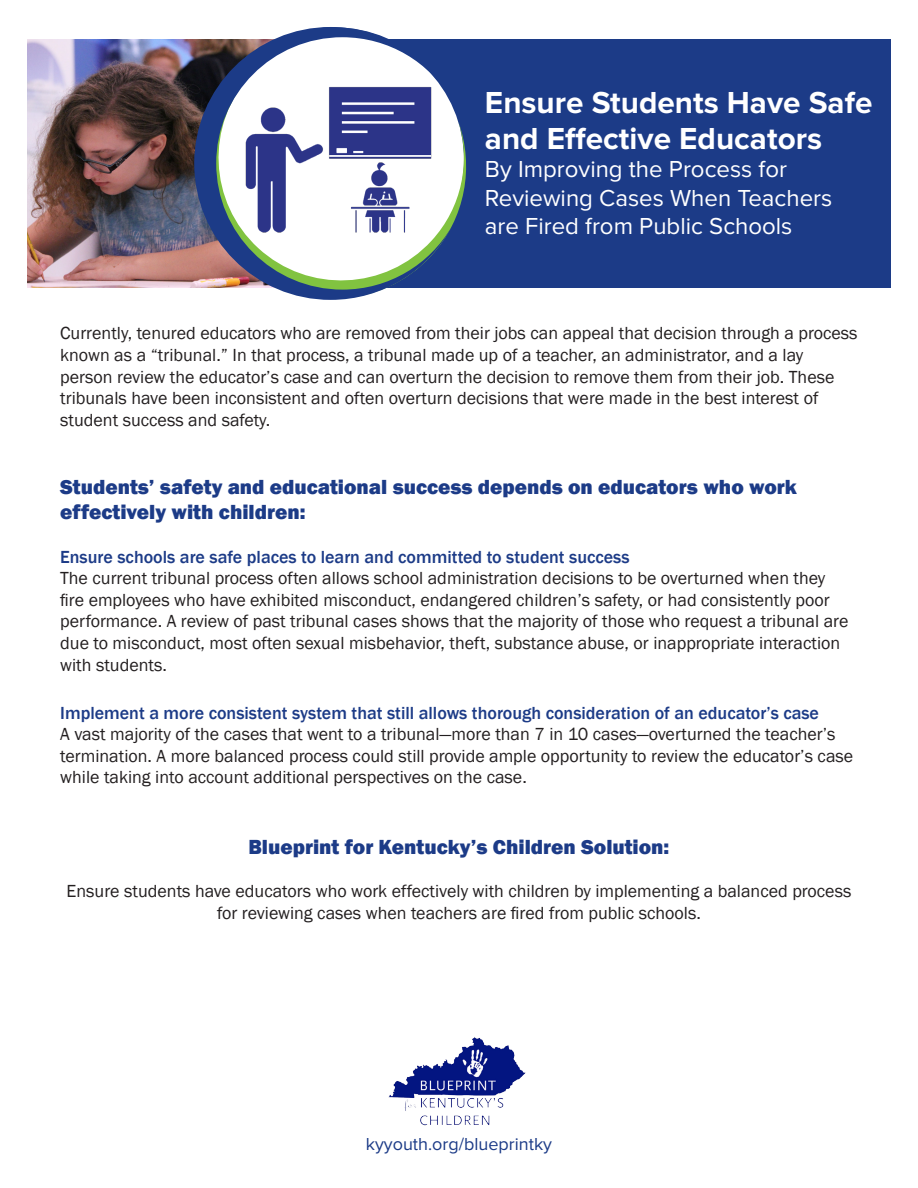
<style>
.page{position:relative;width:918px;height:1188px;background:#fff}
.page>*{position:absolute;margin:0;border:0;box-sizing:border-box;transform-origin:0 0}
.t1{font:700 31.5px/36px "Proxima Nova";color:#fff}
.t2{font:24px/28.5px "Proxima Nova";color:#fff}
.t3{font:800 21px/25.2px "Franklin Gothic";color:#1c3b87}
.t4{font:18px/21.6px "Franklin Gothic";color:#231f20}
.t5{font:500 18px "Franklin Gothic";color:#1c3b87}
.t6{font:18px "Proxima Nova";color:#1c3b87}
</style>
<div class="page">
<img style="left:28px;top:39px;width:158px;height:249px">
<div style="left:376px;top:39px;width:515px;height:249px;background:#1c3b87"></div>
<img style="left:186px;top:39px;width:280px;height:249px">
<svg style="left:194px;top:27px;width:257px;height:273px"></svg>
<img style="left:238px;top:60px;width:200px;height:200px">
<img style="left:388px;top:1037px;width:138px;height:89px">
<p class="t1" style="left:485px;top:86px;width:389px">Ensure Students Have Safe and Effective Educators</p>
<p class="t2" style="left:485px;top:156px;width:349px">By Improving the Process for<br>Reviewing Cases When Teachers</p>
<p class="t2" style="left:485px;top:213px;width:309px">are Fired from Public Schools</p>
<p class="t4" style="left:60px;top:323px;width:799px">Currently, tenured educators who are removed from their jobs can appeal that decision through a process known as a “tribunal.” In that process, a tribunal made up of a teacher, an administrator, and a lay person review the educator’s case and can overturn the decision to remove them from their job. These tribunals have been inconsistent and often overturn decisions that were made in the best interest of student success and safety.</p>
<p class="t3" style="left:60px;top:475px;width:738px">Students’ safety and educational success depends on educators who work effectively with children:</p>
<p class="t5" style="left:60px;top:546px;width:571px">Ensure schools are safe places to learn and committed to student success</p>
<p class="t4" style="left:60px;top:568px;width:790px">The current tribunal process often allows school administration decisions to be overturned when they fire employees who have exhibited misconduct, endangered children’s safety, or had consistently poor performance. A review of past tribunal cases shows that the majority of those who request a tribunal are due to misconduct, most often sexual misbehavior, theft, substance abuse, or inappropriate interaction with students.</p>
<p class="t5" style="left:60px;top:702px;width:760px">Implement a more consistent system that still allows thorough consideration of an educator’s case</p>
<p class="t4" style="left:60px;top:724px;width:795px">A vast majority of the cases that went to a tribunal—more than 7 in 10 cases—overturned the teacher’s termination. A more balanced process could still provide ample opportunity to review the educator’s case while taking into account additional perspectives on the case.</p>
<p class="t3" style="left:248px;top:835px;width:422px">Blueprint for Kentucky’s Children Solution:</p>
<p class="t4" style="left:67px;top:881px;width:786px;text-align:center">Ensure students have educators who work effectively with children by implementing a balanced process for reviewing cases when teachers are fired from public schools.</p>
<p class="t6" style="left:366px;top:1134px;width:188px">kyyouth.org/blueprintky</p>
</div>
